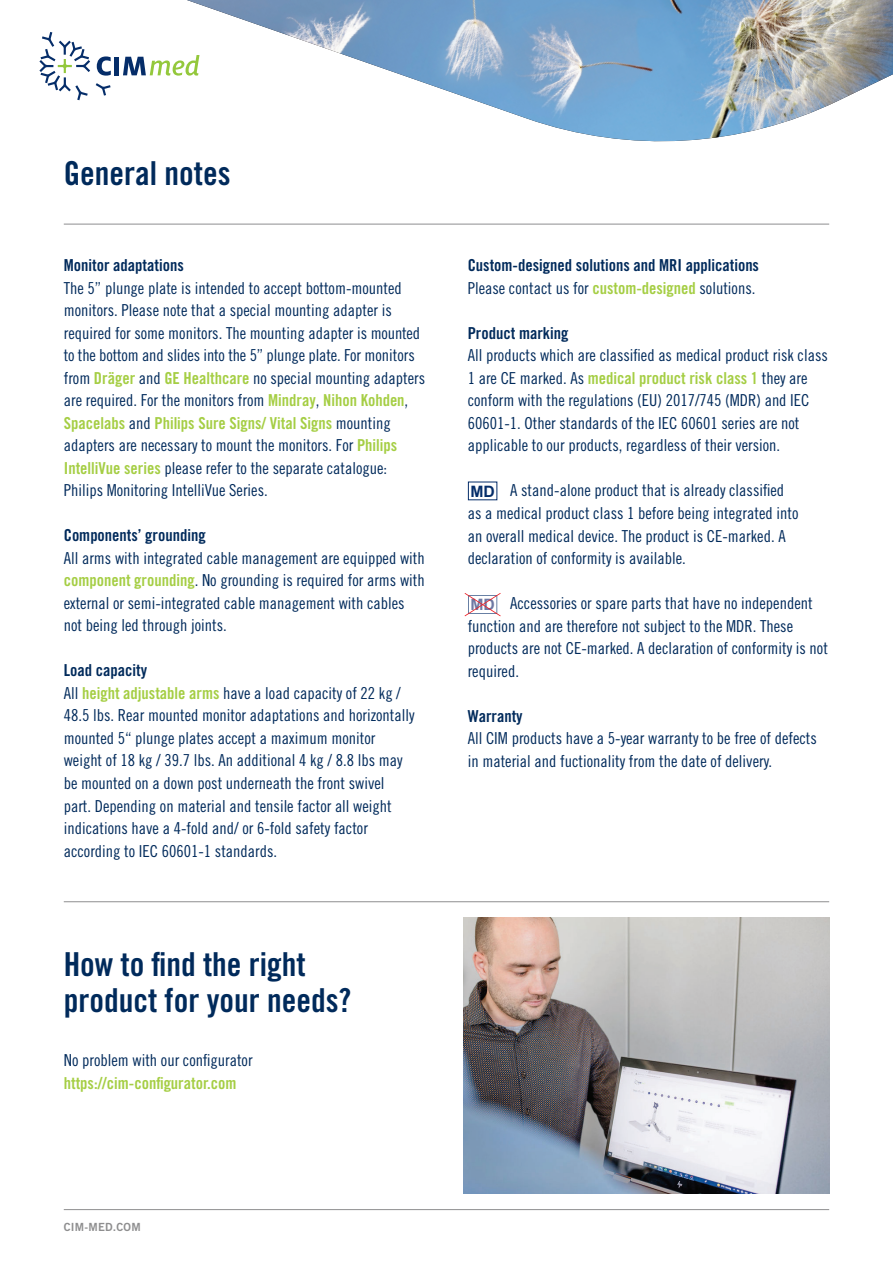
<style>
.page{position:relative;width:893px;height:1263px;background:#fff}
.page>*{position:absolute;margin:0;border:0;box-sizing:border-box;transform-origin:0 0}
.t1{font:33px/36px "Trade Gothic LT Std Bd Cn 20";color:#002a5b}
.t2{font:16.5px/22.5px "Trade Gothic LT Std Cn 18";color:#002a5b}
.t3{font:16.5px "Trade Gothic LT Std Bd Cn 20";color:#a5ce44}
.t4{font:16.5px "Trade Gothic LT Std Bd Cn 20";color:#002a5b}
.t5{font:700 15.75px "Arial";color:#052d69}
.t6{font:700 15.75px "Arial";color:#6e78a3}
.t7{font:11.25px "Trade Gothic LT Std Bd 2";letter-spacing:.02em;color:#8e8e8f}
.s1{font-family:"Trade Gothic LT Std Bd Cn 20";color:#a5ce44}
.s2{font-family:"Trade Gothic LT Std Cn 18";color:#002a5b}
</style>
<div class="page">
<hr style="left:64px;top:224px;width:765px;height:1px;background:#8e8e8f">
<hr style="left:64px;top:1209px;width:765px;height:1px;background:#8e8e8f">
<svg style="left:96px;top:83px;width:15px;height:13px"></svg>
<svg style="left:97px;top:56px;width:14px;height:20px"></svg>
<div style="left:114px;top:57px;width:5px;height:18px;background:#052d69"></div>
<svg style="left:123px;top:56px;width:64px;height:20px"></svg>
<svg style="left:39px;top:32px;width:51px;height:68px"></svg>
<img style="left:187px;top:0;width:706px;height:142px">
<svg style="left:465px;top:593px;width:36px;height:23px"></svg>
<hr style="left:64px;top:901px;width:765px;height:1px;background:#8e8e8f">
<img style="left:463px;top:917px;width:366px;height:277px">
<h1 class="t1" style="left:64px;top:155px;width:168px">General notes</h1>
<p class="t4" style="left:64px;top:255px;width:122px">Monitor adaptations</p>
<p class="t2" style="left:64px;top:276px;width:363px">The 5” plunge plate is intended to accept bottom-mounted monitors. Please note that a special mounting adapter is required for some monitors. The mounting adapter is mounted to the bottom and slides into the 5” plunge plate. For monitors from <span class="s1">Dräger</span> and <span class="s1">GE Healthcare</span> no special mounting adapters are required. For the monitors from <span class="s1">Mindray</span>, <span class="s1">Nihon Kohden</span>,</p>
<p class="t3" style="left:64px;top:413px;width:329px">Spacelabs <span class="s2">and</span> Philips Sure Signs/ Vital Signs <span class="s2">mounting</span></p>
<p class="t2" style="left:64px;top:434px;width:335px">adapters are necessary to mount the monitors. For <span class="s1">Philips<br>IntelliVue series</span> please refer to the separate catalogue:<br>Philips Monitoring IntelliVue Series.</p>
<p class="t4" style="left:64px;top:525px;width:143px">Components’ grounding</p>
<p class="t2" style="left:64px;top:547px;width:363px">All arms with integrated cable management are equipped with <span class="s1">component grounding</span>. No grounding is required for arms with external or semi-integrated cable management with cables not being led through joints.</p>
<p class="t4" style="left:64px;top:660px;width:85px">Load capacity</p>
<p class="t2" style="left:64px;top:682px;width:352px">All <span class="s1">height adjustable arms</span> have a load capacity of 22 kg / 48.5 lbs. Rear mounted monitor adaptations and horizontally mounted 5“ plunge plates accept a maximum monitor weight of 18 kg / 39.7 lbs. An additional 4 kg / 8.8 lbs may be mounted on a down post underneath the front swivel part. Depending on material and tensile factor all weight indications have a 4-fold and/ or 6-fold safety factor according to IEC 60601-1 standards.</p>
<h1 class="t1" style="left:64px;top:946px;width:289px">How to find the right product for your needs?</h1>
<p class="t2" style="left:64px;top:1049px;width:190px">No problem with our configurator</p>
<p class="t3" style="left:64px;top:1073px;width:174px">https://cim-configurator.com</p>
<p class="t4" style="left:468px;top:255px;width:293px">Custom-designed solutions and MRI applications</p>
<p class="t2" style="left:468px;top:277px;width:289px">Please contact us for <span class="s1">custom-designed</span> solutions.</p>
<p class="t4" style="left:468px;top:323px;width:102px">Product marking</p>
<p class="t2" style="left:468px;top:344px;width:362px">All products which are classified as medical product risk class</p>
<p class="t3" style="left:468px;top:368px;width:341px"><span class="s2">1 are CE marked. As</span> medical product risk class 1 <span class="s2">they are</span></p>
<p class="t2" style="left:468px;top:389px;width:343px">conform with the regulations (EU) 2017/745 (MDR) and IEC<br>60601-1. Other standards of the IEC 60601 series are not applicable to our products, regardless of their version.</p>
<p class="t2" style="left:468px;top:479px;width:332px;text-indent:43px">A stand-alone product that is already classified as a medical product class 1 before being integrated into an overall medical device. The product is CE-marked. A declaration of conformity is available.</p>
<p class="t2" style="left:468px;top:592px;width:362px;text-indent:43px">Accessories or spare parts that have no independent function and are therefore not subject to the MDR. These products are not CE-marked. A declaration of conformity is not required.</p>
<p class="t4" style="left:468px;top:706px;width:56px">Warranty</p>
<p class="t2" style="left:468px;top:727px;width:351px">All CIM products have a 5-year warranty to be free of defects in material and fuctionality from the date of delivery.</p>
<p class="t5" style="left:470px;top:480px;width:26px">MD</p>
<p class="t6" style="left:470px;top:594px;width:26px">MD</p>
<p class="t7" style="left:64px;top:1220px;width:78px">CIM-MED.COM</p>
</div>
